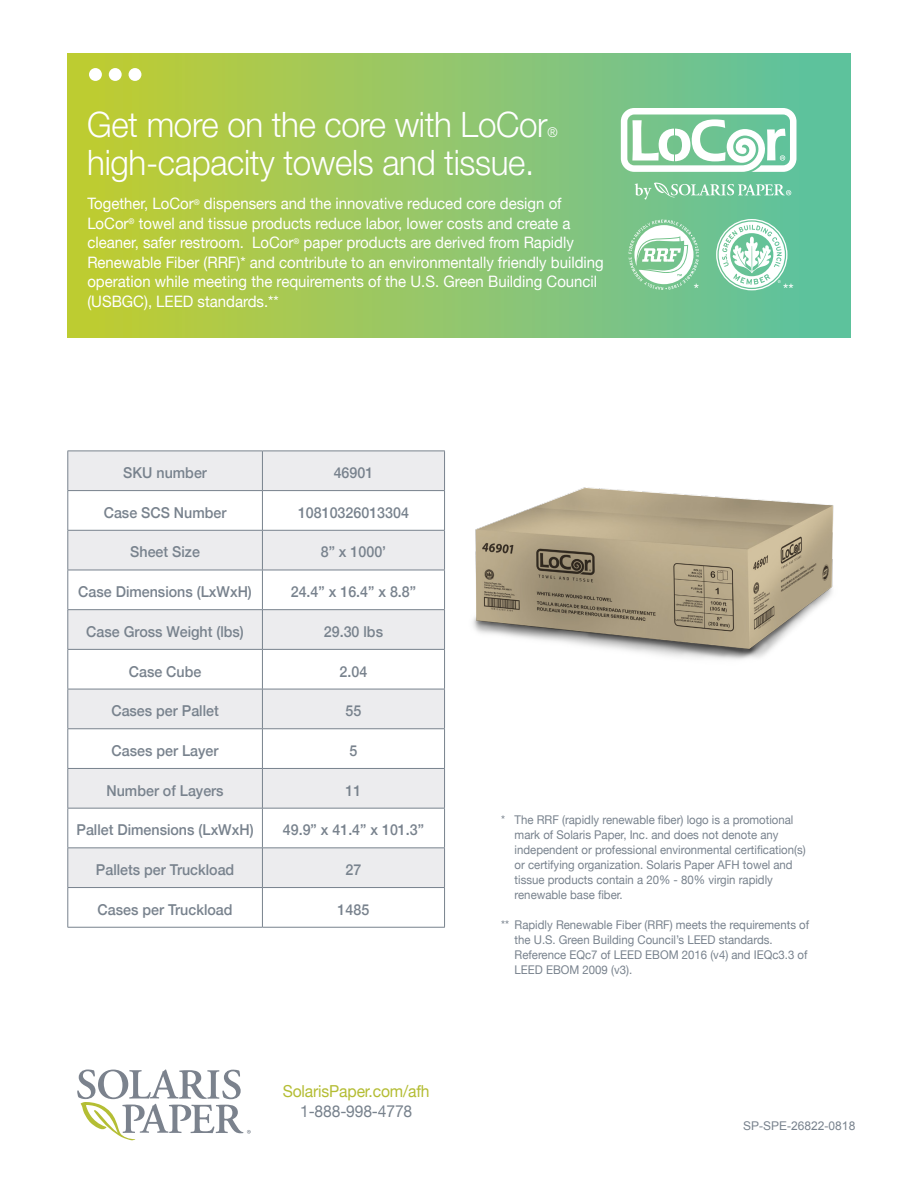
<style>
.page{position:relative;width:918px;height:1188px;background:#fff}
.page>*{position:absolute;margin:0;border:0;box-sizing:border-box;transform-origin:0 0}
.t1{font:300 34.95px "Helvetica Neue LT Pro";letter-spacing:-.01em;color:#fff;scale:.95 1}
.t2{font:16.5px "Helvetica Neue";letter-spacing:-.01em;color:#b4bd34;scale:.95 1}
.t3{font:16.5px "Helvetica Neue";letter-spacing:-.01em;color:#78828d;scale:.95 1}
.t4{font:15.75px/19.5px "Helvetica Neue";color:#fff;scale:.95 1}
.t5{font:500 15px "Helvetica Neue";color:#78828d;scale:.95 1}
.t6{font:300 13.5px "Helvetica Neue";color:#fff;scale:.95 1}
.t7{font:12px/15px "Helvetica Neue";color:#78828d;scale:.95 1}
.t8{font:12px "Arial";color:#78828d}
</style>
<div class="page">
<img style="left:473px;top:487px;width:361px;height:173px">
<svg style="left:77px;top:1069px;width:174px;height:71px"></svg>
<svg style="left:69px;top:452px;width:375px;height:435px;fill:#ececee"></svg>
<div style="left:69px;top:531px;width:375px;height:39px;background:#ececee"></div>
<hr style="left:68px;top:451px;width:1px;height:39px;background:#78828d">
<hr style="left:68px;top:451px;width:194px;height:1px;background:#78828d">
<hr style="left:68px;top:490px;width:194px;height:1px;background:#78828d">
<hr style="left:262px;top:451px;width:1px;height:39px;background:#78828d">
<hr style="left:262px;top:451px;width:183px;height:1px;background:#78828d">
<hr style="left:444px;top:451px;width:1px;height:39px;background:#78828d">
<hr style="left:262px;top:490px;width:183px;height:1px;background:#78828d">
<hr style="left:68px;top:491px;width:1px;height:39px;background:#78828d">
<hr style="left:262px;top:491px;width:1px;height:39px;background:#78828d">
<hr style="left:444px;top:491px;width:1px;height:39px;background:#78828d">
<hr style="left:68px;top:531px;width:1px;height:39px;background:#78828d">
<hr style="left:68px;top:530px;width:194px;height:1px;background:#78828d">
<hr style="left:262px;top:531px;width:1px;height:39px;background:#78828d">
<hr style="left:262px;top:530px;width:183px;height:1px;background:#78828d">
<hr style="left:444px;top:531px;width:1px;height:39px;background:#78828d">
<hr style="left:68px;top:570px;width:1px;height:39px;background:#78828d">
<hr style="left:68px;top:570px;width:194px;height:1px;background:#78828d">
<hr style="left:262px;top:570px;width:1px;height:39px;background:#78828d">
<hr style="left:262px;top:570px;width:183px;height:1px;background:#78828d">
<hr style="left:444px;top:570px;width:1px;height:39px;background:#78828d">
<hr style="left:68px;top:610px;width:1px;height:39px;background:#78828d">
<hr style="left:68px;top:609px;width:194px;height:1px;background:#78828d">
<hr style="left:262px;top:610px;width:1px;height:39px;background:#78828d">
<hr style="left:262px;top:609px;width:183px;height:1px;background:#78828d">
<hr style="left:444px;top:610px;width:1px;height:39px;background:#78828d">
<hr style="left:68px;top:650px;width:1px;height:39px;background:#78828d">
<hr style="left:68px;top:649px;width:194px;height:1px;background:#78828d">
<hr style="left:262px;top:650px;width:1px;height:39px;background:#78828d">
<hr style="left:262px;top:649px;width:183px;height:1px;background:#78828d">
<hr style="left:444px;top:650px;width:1px;height:39px;background:#78828d">
<hr style="left:68px;top:689px;width:1px;height:39px;background:#78828d">
<hr style="left:68px;top:689px;width:194px;height:1px;background:#78828d">
<hr style="left:262px;top:689px;width:1px;height:39px;background:#78828d">
<hr style="left:262px;top:689px;width:183px;height:1px;background:#78828d">
<hr style="left:444px;top:689px;width:1px;height:39px;background:#78828d">
<hr style="left:68px;top:729px;width:1px;height:39px;background:#78828d">
<hr style="left:68px;top:728px;width:194px;height:1px;background:#78828d">
<hr style="left:262px;top:729px;width:1px;height:39px;background:#78828d">
<hr style="left:262px;top:728px;width:183px;height:1px;background:#78828d">
<hr style="left:444px;top:729px;width:1px;height:39px;background:#78828d">
<hr style="left:68px;top:769px;width:1px;height:39px;background:#78828d">
<hr style="left:68px;top:768px;width:194px;height:1px;background:#78828d">
<hr style="left:262px;top:769px;width:1px;height:39px;background:#78828d">
<hr style="left:262px;top:768px;width:183px;height:1px;background:#78828d">
<hr style="left:444px;top:769px;width:1px;height:39px;background:#78828d">
<hr style="left:68px;top:808px;width:1px;height:40px;background:#78828d">
<hr style="left:68px;top:808px;width:194px;height:1px;background:#78828d">
<hr style="left:262px;top:808px;width:1px;height:40px;background:#78828d">
<hr style="left:262px;top:808px;width:183px;height:1px;background:#78828d">
<hr style="left:444px;top:808px;width:1px;height:40px;background:#78828d">
<hr style="left:68px;top:848px;width:1px;height:39px;background:#78828d">
<hr style="left:68px;top:848px;width:194px;height:1px;background:#78828d">
<hr style="left:262px;top:848px;width:1px;height:39px;background:#78828d">
<hr style="left:262px;top:848px;width:183px;height:1px;background:#78828d">
<hr style="left:444px;top:848px;width:1px;height:39px;background:#78828d">
<hr style="left:68px;top:888px;width:1px;height:39px;background:#78828d">
<hr style="left:68px;top:887px;width:194px;height:1px;background:#78828d">
<hr style="left:68px;top:927px;width:194px;height:1px;background:#78828d">
<hr style="left:262px;top:888px;width:1px;height:39px;background:#78828d">
<hr style="left:262px;top:887px;width:183px;height:1px;background:#78828d">
<hr style="left:444px;top:888px;width:1px;height:39px;background:#78828d">
<hr style="left:262px;top:927px;width:183px;height:1px;background:#78828d">
<div style="left:68px;top:54px;width:782px;height:284px;background:linear-gradient(to right,#c4cc31,#5cc1a6)"></div>
<div style="left:89px;top:68px;width:13px;height:13px;background:#fff;border-radius:50%"></div>
<div style="left:109px;top:68px;width:13px;height:13px;background:#fff;border-radius:50%"></div>
<div style="left:129px;top:68px;width:12px;height:13px;background:#fff;border-radius:50%"></div>
<svg style="left:621px;top:108px;width:175px;height:64px"></svg>
<svg style="left:635px;top:182px;width:156px;height:18px;background:#8acea8"></svg>
<svg style="left:716px;top:219px;width:71px;height:71px"></svg>
<svg style="left:629px;top:220px;width:70px;height:70px"></svg>
<p class="t1" style="left:87px;top:103px;width:486px">Get more on the core with LoCor</p>
<p class="t6" style="left:547px;top:124px;width:12px">®</p>
<p class="t1" style="left:87px;top:141px;width:472px">high-capacity towels and tissue.</p>
<p class="t4" style="left:87px;top:195px;width:545px">Together, LoCor<sup>®</sup> dispensers and the innovative reduced core design of LoCor<sup>®</sup> towel and tissue products reduce labor, lower costs and create a cleaner, safer restroom. LoCor<sup>®</sup> paper products are derived from Rapidly Renewable Fiber (RRF)* and contribute to an environmentally friendly building operation while meeting the requirements of the U.S. Green Building Council (USBGC), LEED standards.**</p>
<p class="t4" style="left:694px;top:281px;width:7px">*</p>
<p class="t4" style="left:783px;top:281px;width:13px">**</p>
<p class="t5" style="left:123px;top:461px;width:90px">SKU number</p>
<p class="t5" style="left:334px;top:461px;width:43px">46901</p>
<p class="t5" style="left:104px;top:500px;width:131px">Case SCS Number</p>
<p class="t5" style="left:298px;top:500px;width:118px">10810326013304</p>
<p class="t5" style="left:130px;top:540px;width:75px">Sheet Size</p>
<p class="t5" style="left:321px;top:540px;width:70px">8” x 1000’</p>
<p class="t5" style="left:78px;top:580px;width:184px">Case Dimensions (LxWxH)</p>
<p class="t5" style="left:291px;top:580px;width:133px">24.4” x 16.4” x 8.8”</p>
<p class="t5" style="left:86px;top:619px;width:167px">Case Gross Weight (lbs)</p>
<p class="t5" style="left:324px;top:619px;width:64px">29.30 lbs</p>
<p class="t5" style="left:129px;top:659px;width:78px">Case Cube</p>
<p class="t5" style="left:340px;top:659px;width:31px">2.04</p>
<p class="t5" style="left:111px;top:699px;width:115px">Cases per Pallet</p>
<p class="t5" style="left:346px;top:699px;width:18px">55</p>
<p class="t5" style="left:112px;top:739px;width:114px">Cases per Layer</p>
<p class="t5" style="left:350px;top:739px;width:10px">5</p>
<p class="t5" style="left:107px;top:778px;width:125px">Number of Layers</p>
<p class="t5" style="left:346px;top:778px;width:18px">11</p>
<p class="t5" style="left:77px;top:818px;width:188px">Pallet Dimensions (LxWxH)</p>
<p class="t5" style="left:283px;top:818px;width:150px">49.9” x 41.4” x 101.3”</p>
<p class="t5" style="left:96px;top:858px;width:147px">Pallets per Truckload</p>
<p class="t5" style="left:346px;top:858px;width:18px">27</p>
<p class="t5" style="left:98px;top:897px;width:144px">Cases per Truckload</p>
<p class="t5" style="left:338px;top:897px;width:35px">1485</p>
<p class="t2" style="left:283px;top:1079px;width:156px">SolarisPaper.com/afh</p>
<p class="t3" style="left:300px;top:1099px;width:120px">1-888-998-4778</p>
<p class="t7" style="left:515px;top:813px;width:308px;text-indent:-13px">* The RRF (rapidly renewable fiber) logo is a promotional mark of Solaris Paper, Inc. and does not denote any independent or professional environmental certification(s) or certifying organization. Solaris Paper AFH towel and tissue products contain a 20% - 80% virgin rapidly renewable base fiber.</p>
<p class="t7" style="left:515px;top:918px;width:312px;text-indent:-13px">** Rapidly Renewable Fiber (RRF) meets the requirements of the U.S. Green Building Council’s LEED standards.<br>Reference EQc7 of LEED EBOM 2016 (v4) and IEQc3.3 of LEED EBOM 2009 (v3).</p>
<p class="t8" style="left:743px;top:1118px;width:114px">SP-SPE-26822-0818</p>
</div>
